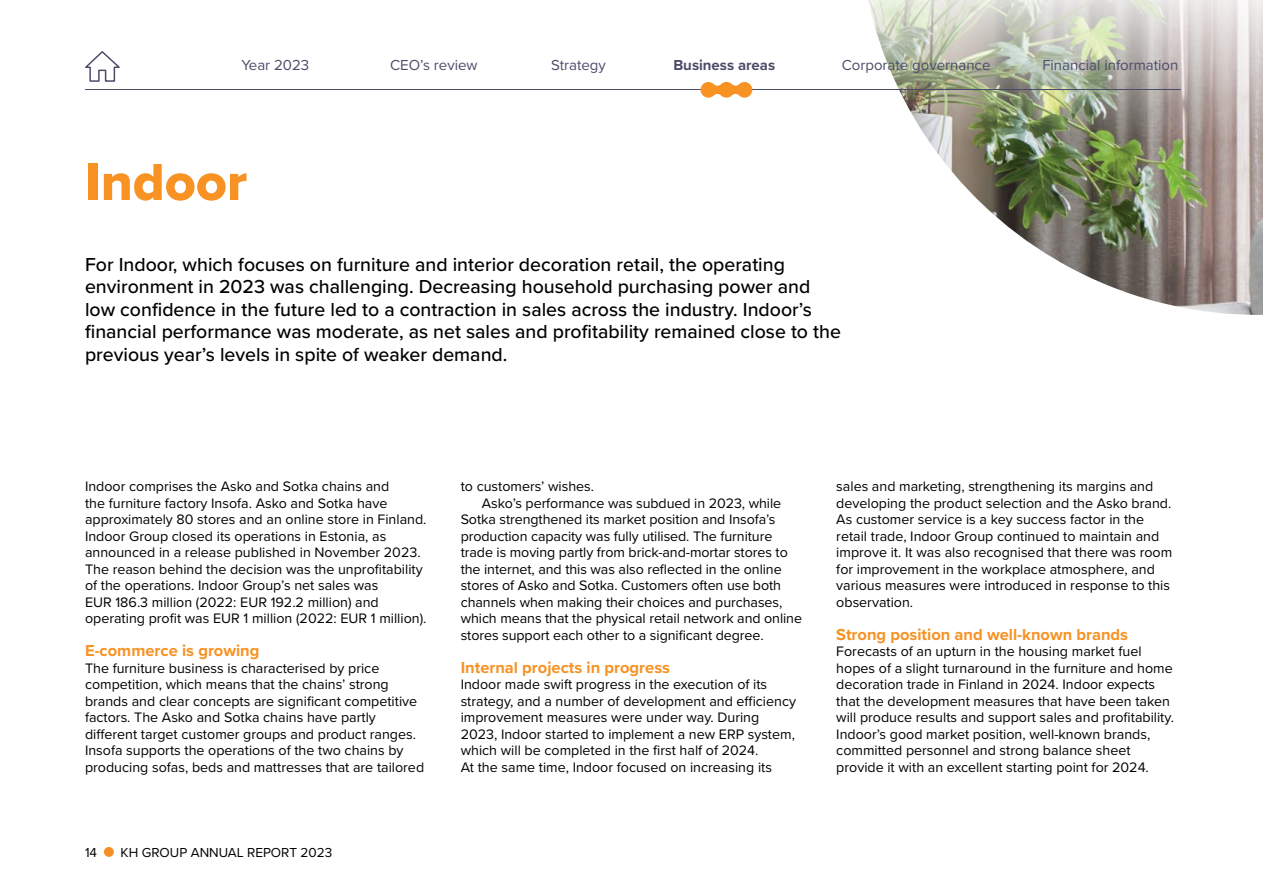
<style>
.page{position:relative;width:1263px;height:893px;background:#fff}
.page>*{position:absolute;margin:0;border:0;box-sizing:border-box;transform-origin:0 0}
.t1{font:54px "Proxima Nova Extrabld";color:#f79223}
.t2{font:500 19.5px/22.5px "Proxima Nova";color:#000}
.t3{font:700 16.5px "Proxima Nova";color:#f79223}
.t4{font:15px "Proxima Nova";color:#4c4c6a}
.t5{font:700 15px "Proxima Nova";color:#4c4c6a}
.t6{font:14.25px/16.5px "Proxima Nova";color:#000}
.t7{font:13.5px "Proxima Nova";color:#000}
</style>
<div class="page">
<img style="left:962px;top:183px;width:301px;height:132px">
<img style="left:868px;top:0;width:395px;height:183px">
<hr style="left:85px;top:89px;width:1096px;height:1px;background:#4c4c6a">
<svg style="left:85px;top:51px;width:35px;height:31px"></svg>
<svg style="left:700px;top:82px;width:52px;height:16px"></svg>
<div style="left:104px;top:847px;width:10px;height:10px;background:#f78f26;border-radius:50%"></div>
<p class="t4" style="left:241px;top:54px;width:69px">Year 2023</p>
<p class="t4" style="left:390px;top:54px;width:89px">CEO’s review</p>
<p class="t4" style="left:551px;top:54px;width:56px">Strategy</p>
<p class="t5" style="left:673px;top:54px;width:103px">Business areas</p>
<p class="t4" style="left:842px;top:54px;width:150px">Corporate governance</p>
<p class="t4" style="left:1042px;top:54px;width:138px">Financial information</p>
<h1 class="t1" style="left:85px;top:142px;width:164px">Indoor</h1>
<p class="t2" style="left:85px;top:252px;width:757px">For Indoor, which focuses on furniture and interior decoration retail, the operating environment in 2023 was challenging. Decreasing household purchasing power and low confidence in the future led to a contraction in sales across the industry. Indoor’s financial performance was moderate, as net sales and profitability remained close to the previous year’s levels in spite of weaker demand.</p>
<p class="t6" style="left:85px;top:477px;width:343px">Indoor comprises the Asko and Sotka chains and<br>the furniture factory Insofa. Asko and Sotka have approximately 80 stores and an online store in Finland.<br>Indoor Group closed its operations in Estonia, as announced in a release published in November 2023.<br>The reason behind the decision was the unprofitability of the operations. Indoor Group’s net sales was<br>EUR 186.3 million (2022: EUR 192.2 million) and operating profit was EUR 1 million (2022: EUR 1 million).</p>
<p class="t3" style="left:85px;top:638px;width:176px">E-commerce is growing</p>
<p class="t6" style="left:85px;top:659px;width:341px">The furniture business is characterised by price competition, which means that the chains’ strong brands and clear concepts are significant competitive factors. The Asko and Sotka chains have partly different target customer groups and product ranges.<br>Insofa supports the operations of the two chains by producing sofas, beds and mattresses that are tailored</p>
<p class="t7" style="left:85px;top:842px;width:14px">14</p>
<p class="t7" style="left:121px;top:842px;width:213px">KH GROUP ANNUAL REPORT 2023</p>
<p class="t6" style="left:461px;top:477px;width:135px">to customers’ wishes.</p>
<p class="t6" style="left:482px;top:494px;width:301px">Asko’s performance was subdued in 2023, while</p>
<p class="t6" style="left:461px;top:510px;width:316px">Sotka strengthened its market position and Insofa’s</p>
<p class="t6" style="left:461px;top:527px;width:313px">production capacity was fully utilised. The furniture</p>
<p class="t6" style="left:461px;top:543px;width:329px">trade is moving partly from brick-and-mortar stores to</p>
<p class="t6" style="left:461px;top:560px;width:323px">the internet, and this was also reflected in the online</p>
<p class="t6" style="left:461px;top:576px;width:322px">stores of Asko and Sotka. Customers often use both</p>
<p class="t6" style="left:461px;top:593px;width:323px">channels when making their choices and purchases,</p>
<p class="t6" style="left:461px;top:609px;width:343px">which means that the physical retail network and online</p>
<p class="t6" style="left:461px;top:626px;width:304px">stores support each other to a significant degree.</p>
<p class="t3" style="left:461px;top:655px;width:211px">Internal projects in progress</p>
<p class="t6" style="left:461px;top:675px;width:337px">Indoor made swift progress in the execution of its strategy, and a number of development and efficiency improvement measures were under way. During 2023, Indoor started to implement a new ERP system, which will be completed in the first half of 2024.<br>At the same time, Indoor focused on increasing its</p>
<p class="t6" style="left:836px;top:477px;width:337px">sales and marketing, strengthening its margins and developing the product selection and the Asko brand.<br>As customer service is a key success factor in the retail trade, Indoor Group continued to maintain and improve it. It was also recognised that there was room for improvement in the workplace atmosphere, and various measures were introduced in response to this observation.</p>
<p class="t3" style="left:836px;top:622px;width:293px">Strong position and well-known brands</p>
<p class="t6" style="left:836px;top:642px;width:339px">Forecasts of an upturn in the housing market fuel hopes of a slight turnaround in the furniture and home decoration trade in Finland in 2024. Indoor expects that the development measures that have been taken will produce results and support sales and profitability.<br>Indoor’s good market position, well-known brands, committed personnel and strong balance sheet provide it with an excellent starting point for 2024.</p>
</div>
